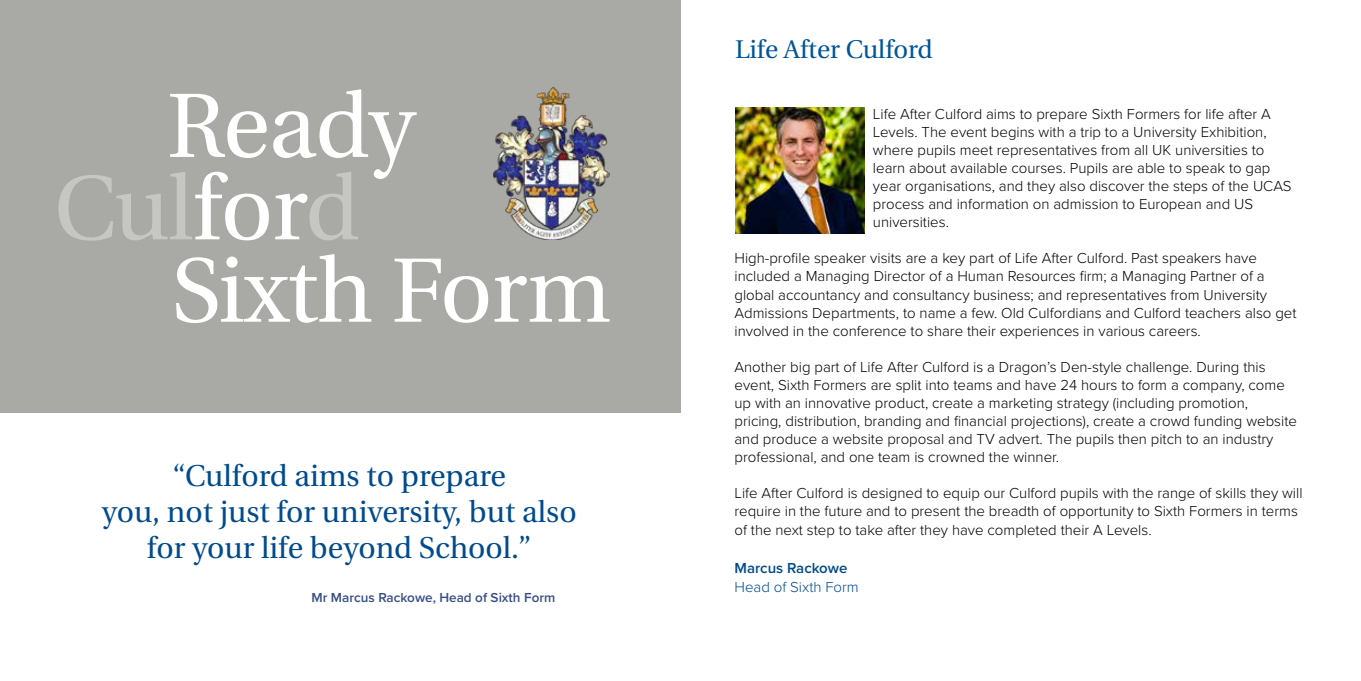
<style>
.page{position:relative;width:1361px;height:681px;background:#fff}
.page>*{position:absolute;margin:0;border:0;box-sizing:border-box;transform-origin:0 0}
.t1{font:91.05px "Heuristica";letter-spacing:-.01em;color:#fff}
.t2{font:91.05px "Heuristica";letter-spacing:-.01em;color:#c6c6c3}
.t3{font:30px/36px "Heuristica";color:#004b8d;text-align:center}
.t4{font:25.5px "Heuristica";color:#005597}
.t5{font:300 15px/18px "Proxima Nova";color:#000}
.t6{font:300 15px "Proxima Nova";color:#004b8d}
.t7{font:600 15px "Proxima Nova";color:#004b8d}
.t8{font:600 13.5px "Proxima Nova";color:#384f86}
.s1{color:#fff}
</style>
<div class="page">
<div style="left:0;top:0;width:680px;height:412px;background:#a9aaa5"></div>
<img style="left:493px;top:87px;width:116px;height:152px">
<img style="left:735px;top:107px;width:129px;height:126px">
<h1 class="t1" style="left:167px;top:56px;width:249px">Ready</h1>
<h1 class="t2" style="left:54px;top:138px;width:307px">Cul<span class="s1">for</span>d</h1>
<h1 class="t1" style="left:171px;top:220px;width:441px">Sixth Form</h1>
<h2 class="t3" style="left:102px;top:458px;width:476px">“Culford aims to prepare<br>you, not just for university, but also for your life beyond School.”</h2>
<p class="t8" style="left:311px;top:587px;width:245px">Mr Marcus Rackowe, Head of Sixth Form</p>
<h3 class="t4" style="left:735px;top:29px;width:199px">Life After Culford</h3>
<p class="t5" style="left:873px;top:104px;width:420px">Life After Culford aims to prepare Sixth Formers for life after A Levels. The event begins with a trip to a University Exhibition, where pupils meet representatives from all UK universities to learn about available courses. Pupils are able to speak to gap year organisations, and they also discover the steps of the UCAS process and information on admission to European and US universities.</p>
<p class="t5" style="left:734px;top:248px;width:563px">High-profile speaker visits are a key part of Life After Culford. Past speakers have included a Managing Director of a Human Resources firm; a Managing Partner of a global accountancy and consultancy business; and representatives from University Admissions Departments, to name a few. Old Culfordians and Culford teachers also get involved in the conference to share their experiences in various careers.</p>
<p class="t5" style="left:734px;top:356px;width:564px">Another big part of Life After Culford is a Dragon’s Den-style challenge. During this event, Sixth Formers are split into teams and have 24 hours to form a company, come up with an innovative product, create a marketing strategy (including promotion, pricing, distribution, branding and financial projections), create a crowd funding website and produce a website proposal and TV advert. The pupils then pitch to an industry professional, and one team is crowned the winner.</p>
<p class="t5" style="left:734px;top:482px;width:569px">Life After Culford is designed to equip our Culford pupils with the range of skills they will require in the future and to present the breadth of opportunity to Sixth Formers in terms</p>
<p class="t5" style="left:734px;top:520px;width:419px">of the next step to take after they have completed their A Levels.</p>
<p class="t7" style="left:734px;top:556px;width:115px">Marcus Rackowe</p>
<p class="t6" style="left:734px;top:576px;width:126px">Head of Sixth Form</p>
</div>
